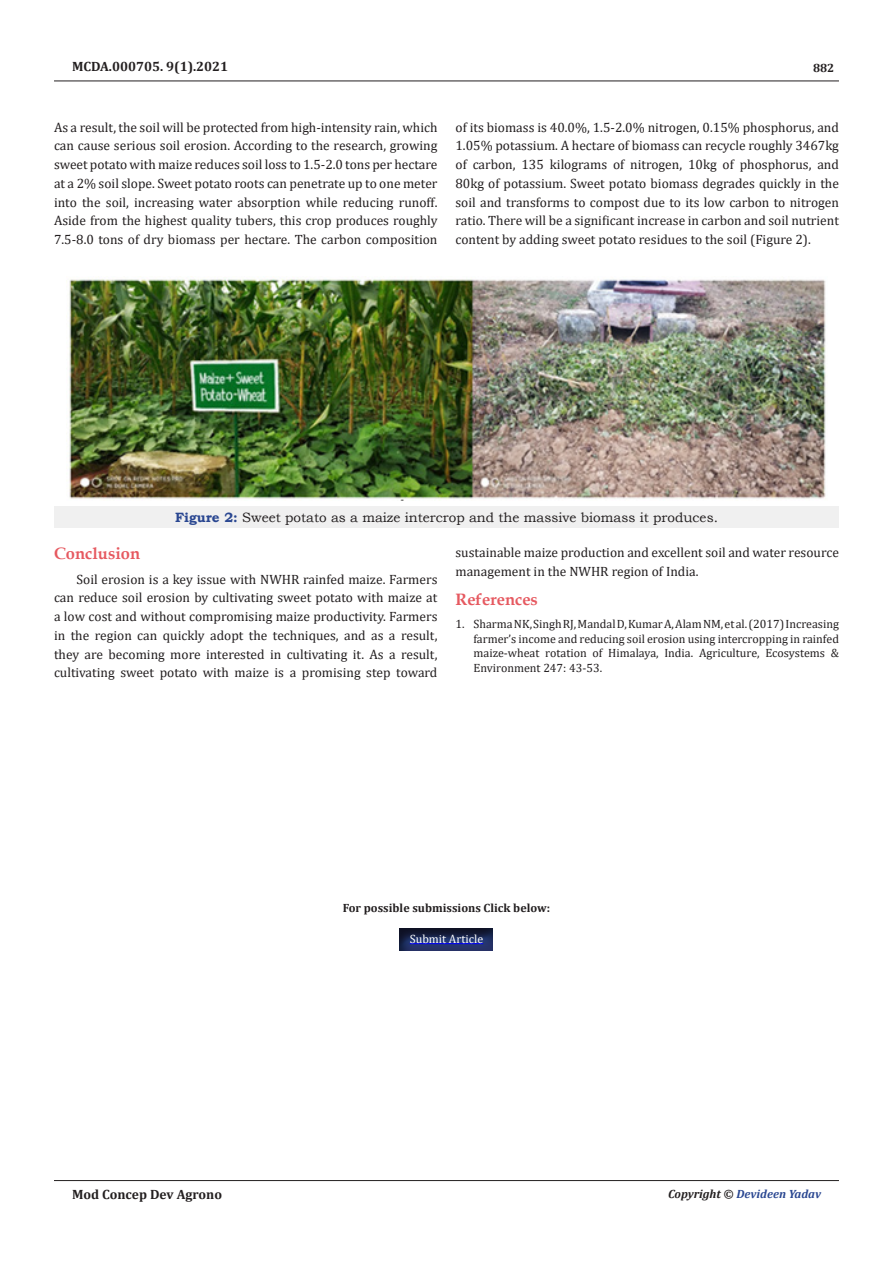
<style>
.page{position:relative;width:893px;height:1263px;background:#fff}
.page>*{position:absolute;margin:0;border:0;box-sizing:border-box;transform-origin:0 0}
.t1{font:700 16.5px "Book Antiqua";color:#e65960}
.Body_Text{font:13.5px/18.8px "Cambria";color:#231f20;text-align:justify}
.t2{font:13.5px "Bookman Old Style";color:#231f20}
.t3{font:700 13.5px "Cambria";color:#231f20}
.t4{font:12px/14.4px "Cambria";color:#231f20;text-align:justify}
.t5{font:700 12px "Cambria";color:#231f20}
.t6{font:italic 700 12px "Cambria";color:#2a4791}
.t7{font:12px "Cambria";color:#fff}
.s1{font-weight:700;color:#2a4791}
.s2{color:#231f20}
</style>
<div class="page">
<hr style="left:54px;top:81px;width:785px;height:1px;background:#231f20">
<hr style="left:54px;top:1180px;width:785px;height:1px;background:#231f20">
<div style="left:54px;top:506px;width:785px;height:22px;background:#f0f0f0"></div>
<img style="left:69px;top:276px;width:757px;height:224px">
<div style="left:399px;top:925px;width:96px;height:26px;background:#231f20;opacity:.75"></div>
<hr style="left:410px;top:943px;width:73px;height:1px;background:#00f">
<p class="t3" style="left:72px;top:56px;width:158px">MCDA.000705. 9(1).2021</p>
<p class="t5" style="left:813px;top:60px;width:23px">882</p>
<p class="Body_Text" style="left:54px;top:118px;width:385px">As a result, the soil will be protected from high-intensity rain, which can cause serious soil erosion. According to the research, growing sweet potato with maize reduces soil loss to 1.5-2.0 tons per hectare at a 2% soil slope. Sweet potato roots can penetrate up to one meter into the soil, increasing water absorption while reducing runoff.<br>Aside from the highest quality tubers, this crop produces roughly 7.5-8.0 tons of dry biomass per hectare. The carbon composition</p>
<p class="Body_Text" style="left:455px;top:118px;width:385px">of its biomass is 40.0%, 1.5-2.0% nitrogen, 0.15% phosphorus, and 1.05% potassium. A hectare of biomass can recycle roughly 3467kg of carbon, 135 kilograms of nitrogen, 10kg of phosphorus, and 80kg of potassium. Sweet potato biomass degrades quickly in the soil and transforms to compost due to its low carbon to nitrogen ratio. There will be a significant increase in carbon and soil nutrient content by adding sweet potato residues to the soil (Figure 2).</p>
<p class="t2" style="left:175px;top:509px;width:544px"><span class="s1">Figure 2:</span> Sweet potato as a maize intercrop and the massive biomass it produces.</p>
<p class="t1" style="left:54px;top:542px;width:88px">Conclusion</p>
<p class="Body_Text" style="left:54px;top:569px;width:385px;text-indent:22px">Soil erosion is a key issue with NWHR rainfed maize. Farmers can reduce soil erosion by cultivating sweet potato with maize at a low cost and without compromising maize productivity. Farmers in the region can quickly adopt the techniques, and as a result, they are becoming more interested in cultivating it. As a result, cultivating sweet potato with maize is a promising step toward</p>
<p class="Body_Text" style="left:455px;top:543px;width:385px">sustainable maize production and excellent soil and water resource management in the NWHR region of India.</p>
<p class="t1" style="left:455px;top:588px;width:84px">References</p>
<p class="t4" style="left:473px;top:617px;width:367px;text-indent:-18px">1. Sharma NK, Singh RJ, Mandal D, Kumar A, Alam NM, et al. (2017) Increasing farmer’s income and reducing soil erosion using intercropping in rainfed maize-wheat rotation of Himalaya, India. Agriculture, Ecosystems &amp; Environment 247: 43-53.</p>
<p class="t5" style="left:343px;top:899px;width:209px">For possible submissions Click below:</p>
<p class="t7" style="left:410px;top:932px;width:75px">Submit Article</p>
<p class="t3" style="left:72px;top:1185px;width:152px">Mod Concep Dev Agrono</p>
<p class="t6" style="left:668px;top:1185px;width:154px"><span class="s2">Copyright ©</span> Devideen Yadav</p>
</div>
